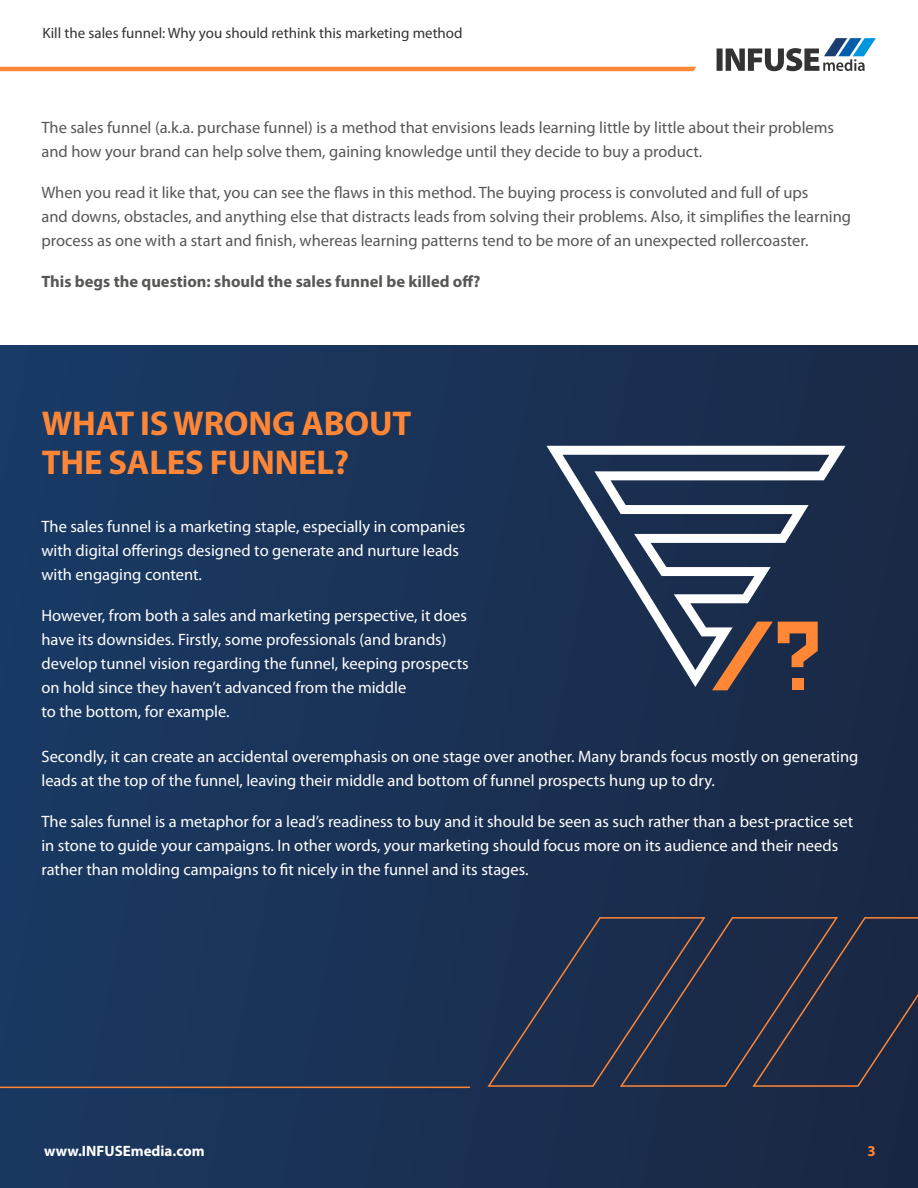
<style>
.page{position:relative;width:918px;height:1188px;background:#fff}
.page>*{position:absolute;margin:0;border:0;box-sizing:border-box;transform-origin:0 0}
.t1{font:700 34.5px/39px "Myriad Pro";letter-spacing:-.005em;color:#fe8636}
.t2{font:16.5px/24px "Myriad Pro";color:#fff}
.t3{font:16.5px/24px "Myriad Pro";color:#575756}
.t4{font:700 16.5px "Myriad Pro";color:#575756}
.t5{font:15px "Myriad Pro";color:#333}
.t6{font:700 15px "Myriad Pro";color:#fff}
.t7{font:700 15px "Myriad Pro";color:#fe8636}
</style>
<div class="page">
<svg style="left:717px;top:38px;width:159px;height:33px"></svg>
<hr style="left:0;top:67px;width:696px;height:4px;background:#fe8636">
<div style="left:0;top:345px;width:918px;height:843px;background:linear-gradient(to right,#1a3a64,#1a2844)"></div>
<svg style="left:712px;top:687px;width:106px;height:3px"></svg>
<svg style="left:546px;top:446px;width:300px;height:241px;fill:#1a2e4f"></svg>
<hr style="left:0;top:1087px;width:470px;height:1px;background:#fe8636">
<div style="left:487px;top:916px;width:431px;height:172px;background:#1a2b49"></div>
<p class="t5" style="left:43px;top:24px;width:422px">Kill the sales funnel: Why you should rethink this marketing method</p>
<p class="t3" style="left:41px;top:115px;width:794px">The sales funnel (a.k.a. purchase funnel) is a method that envisions leads learning little by little about their problems and how your brand can help solve them, gaining knowledge until they decide to buy a product.</p>
<p class="t3" style="left:41px;top:180px;width:811px">When you read it like that, you can see the flaws in this method. The buying process is convoluted and full of ups<br>and downs, obstacles, and anything else that distracts leads from solving their problems. Also, it simplifies the learning process as one with a start and finish, whereas learning patterns tend to be more of an unexpected rollercoaster.</p>
<p class="t4" style="left:41px;top:271px;width:441px">This begs the question: should the sales funnel be killed off?</p>
<h1 class="t1" style="left:42px;top:402px;width:371px">WHAT IS WRONG ABOUT<br>THE SALES FUNNEL?</h1>
<p class="t2" style="left:41px;top:514px;width:426px">The sales funnel is a marketing staple, especially in companies with digital offerings designed to generate and nurture leads with engaging content.</p>
<p class="t2" style="left:41px;top:603px;width:429px">However, from both a sales and marketing perspective, it does have its downsides. Firstly, some professionals (and brands) develop tunnel vision regarding the funnel, keeping prospects on hold since they haven’t advanced from the middle<br>to the bottom, for example.</p>
<p class="t2" style="left:41px;top:745px;width:819px">Secondly, it can create an accidental overemphasis on one stage over another. Many brands focus mostly on generating leads at the top of the funnel, leaving their middle and bottom of funnel prospects hung up to dry.</p>
<p class="t2" style="left:41px;top:810px;width:813px">The sales funnel is a metaphor for a lead’s readiness to buy and it should be seen as such rather than a best-practice set in stone to guide your campaigns. In other words, your marketing should focus more on its audience and their needs rather than molding campaigns to fit nicely in the funnel and its stages.</p>
<p class="t6" style="left:44px;top:1141px;width:162px">www.INFUSEmedia.com</p>
<p class="t7" style="left:867px;top:1141px;width:10px">3</p>
</div>
